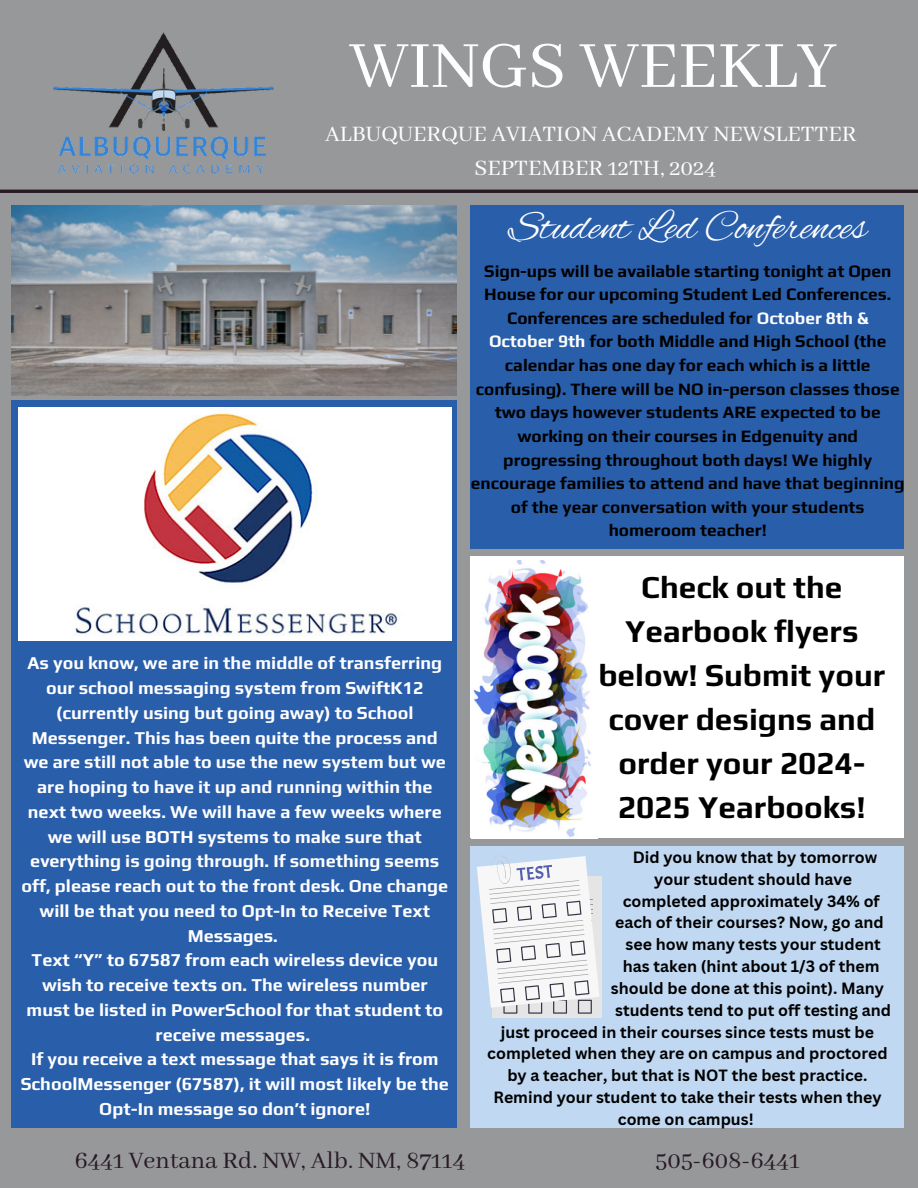
<style>
.page{position:relative;width:918px;height:1188px;background:#97989a}
.page>*{position:absolute;margin:0;border:0;box-sizing:border-box;transform-origin:0 0}
.t1{font:72.6px "Abhaya Libre";color:#fefefe}
.t2{font:42px "Alex Brush";color:#fefefe}
.t3{font:700 31.5px/43.8px "Play";color:#000;text-align:center}
.t4{font:26.25px "Abhaya Libre";color:#291b25}
.t5{font:24.6px/33.8px "Abhaya Libre";color:#fefefe;text-align:center}
.t6{font:700 18px/24.8px "Play";color:#fff;text-align:center}
.t7{font:700 17.25px/23.7px "Play";color:#000;text-align:center}
.t8{font:700 15.9px "Canva Sans";color:#000}
.s1{color:#fefefe}
</style>
<div class="page">
<hr style="left:0;top:190px;width:918px;height:3px;background:#291b25">
<img style="left:53px;top:33px;width:221px;height:141px">
<div style="left:470px;top:205px;width:434px;height:343px;background:#295eab"></div>
<div style="left:12px;top:401px;width:445px;height:727px;background:#295eab"></div>
<img style="left:12px;top:205px;width:445px;height:190px">
<div style="left:470px;top:846px;width:434px;height:282px;background:#c0d8f1"></div>
<div style="left:492px;top:876px;width:110px;height:141px;background:#e5e5e5"></div>
<svg style="left:477px;top:855px;width:122px;height:159px"></svg>
<img style="left:18px;top:408px;width:434px;height:232px">
<div style="left:470px;top:557px;width:434px;height:281px;background:#fff"></div>
<img style="left:472px;top:561px;width:119px;height:276px">
<h2 class="t1" style="left:350px;top:26px;width:489px">WINGS WEEKLY</h2>
<h2 class="t5" style="left:325px;top:118px;width:533px">ALBUQUERQUE AVIATION ACADEMY NEWSLETTER<br>SEPTEMBER 12TH, 2024</h2>
<p class="t6" style="left:21px;top:651px;width:430px">As you know, we are in the middle of transferring our school messaging system from SwiftK12 (currently using but going away) to School Messenger. This has been quite the process and we are still not able to use the new system but we are hoping to have it up and running within the next two weeks. We will have a few weeks where we will use BOTH systems to make sure that everything is going through. If something seems off, please reach out to the front desk. One change will be that you need to Opt-In to Receive Text Messages.<br>Text “Y” to 67587 from each wireless device you wish to receive texts on. The wireless number must be listed in PowerSchool for that student to receive messages.<br>If you receive a text message that says it is from SchoolMessenger (67587), it will most likely be the Opt-In message so don’t ignore!</p>
<p class="t2" style="left:509px;top:204px;width:360px">Student Led Conferences</p>
<p class="t7" style="left:471px;top:258px;width:435px">Sign-ups will be available starting tonight at Open House for our upcoming Student Led Conferences.<br>Conferences are scheduled for <span class="s1">October 8th &amp;<br>October 9th</span> for both Middle and High School (the calendar has one day for each which is a little confusing). There will be NO in-person classes those two days however students ARE expected to be working on their courses in Edgenuity and progressing throughout both days! We highly encourage families to attend and have that beginning of the year conversation with your students homeroom teacher!</p>
<p class="t3" style="left:598px;top:565px;width:288px">Check out the<br>Yearbook flyers below! Submit your cover designs and order your 2024-<br>2025 Yearbooks!</p>
<h1 class="t8" style="left:633px;top:846px;width:246px">Did you know that by tomorrow</h1>
<p class="t8" style="left:654px;top:868px;width:199px">your student should have</p>
<p class="t8" style="left:623px;top:890px;width:259px">completed approximately 34% of</p>
<p class="t8" style="left:615px;top:912px;width:270px">each of their courses? Now, go and</p>
<p class="t8" style="left:626px;top:933px;width:257px">see how many tests your student</p>
<p class="t8" style="left:623px;top:955px;width:258px">has taken (hint about 1/3 of them</p>
<p class="t8" style="left:611px;top:977px;width:275px">should be done at this point). Many</p>
<p class="t8" style="left:615px;top:999px;width:277px">students tend to put off testing and</p>
<p class="t8" style="left:501px;top:1021px;width:375px">just proceed in their courses since tests must be</p>
<p class="t8" style="left:487px;top:1043px;width:402px">completed when they are on campus and proctored</p>
<p class="t8" style="left:507px;top:1064px;width:362px">by a teacher, but that is NOT the best practice.</p>
<p class="t8" style="left:493px;top:1086px;width:390px">Remind your student to take their tests when they</p>
<p class="t8" style="left:618px;top:1108px;width:137px">come on campus!</p>
<h5 class="t4" style="left:75px;top:1146px;width:392px">6441 Ventana Rd. NW, Alb. NM, 87114</h5>
<h5 class="t4" style="left:655px;top:1146px;width:146px">505-608-6441</h5>
</div>
